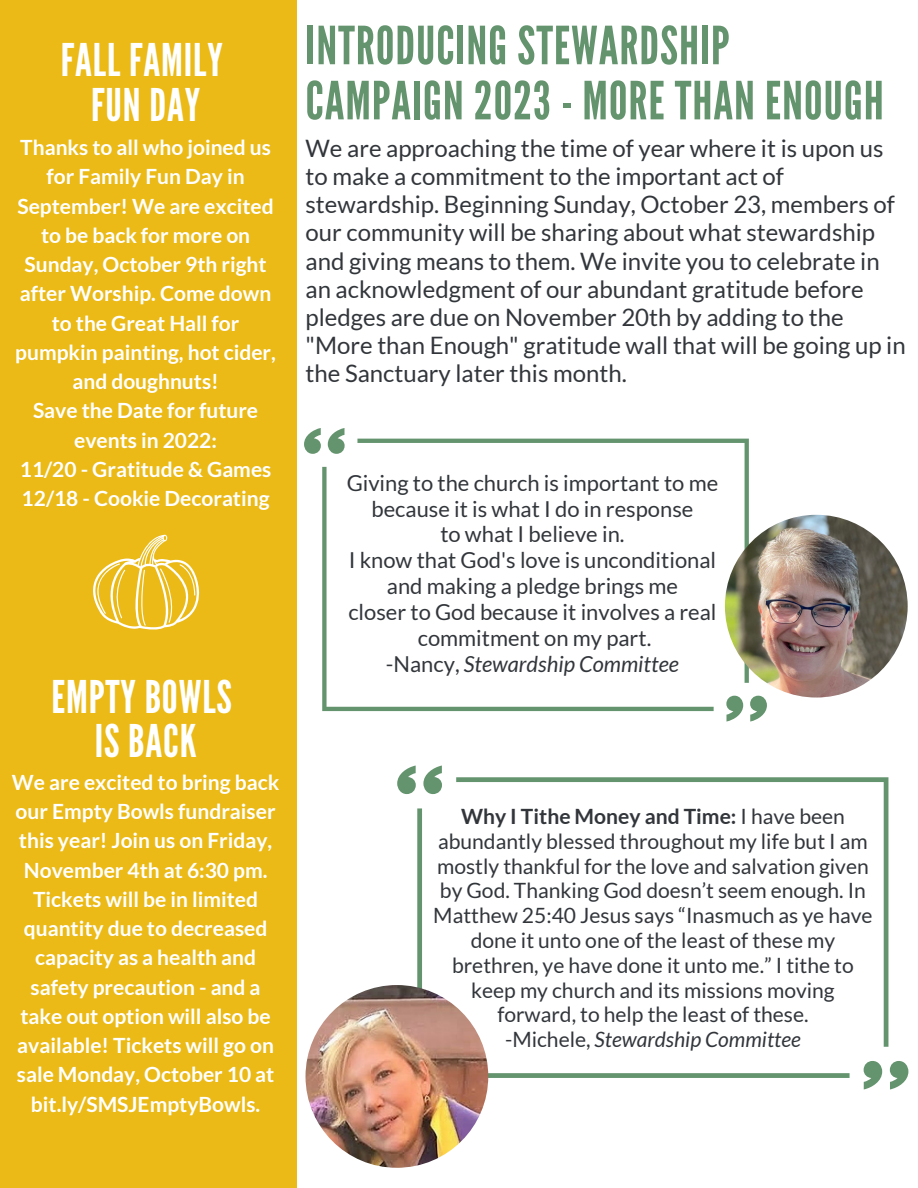
<style>
.page{position:relative;width:918px;height:1188px;background:#fff}
.page>*{position:absolute;margin:0;border:0;box-sizing:border-box;transform-origin:0 0}
.t1{font:52.5px/55.2px "League Gothic";letter-spacing:.02em;color:#64946e}
.t2{font:45px/45px "League Gothic";letter-spacing:.02em;color:#fff;text-align:center}
.t3{font:24px/28.2px "Lato";color:#32363b}
.t4{font:21.9px/25.8px "Lato";color:#32363b;text-align:center}
.t5{font:700 21px/29.2px "Lato";color:#fff;text-align:center}
.t6{font:21px/24.8px "Lato";color:#32363b;text-align:center}
.s1{font-style:italic}
.s2{font-weight:700}
</style>
<div class="page">
<div style="left:0;top:0;width:297px;height:1188px;background:#ebba17"></div>
<svg style="left:93px;top:535px;width:107px;height:95px"></svg>
<svg style="left:357px;top:439px;width:392px;height:244px"></svg>
<svg style="left:322px;top:467px;width:392px;height:244px"></svg>
<svg style="left:328px;top:428px;width:17px;height:26px"></svg>
<svg style="left:304px;top:428px;width:17px;height:26px"></svg>
<svg style="left:726px;top:696px;width:17px;height:26px"></svg>
<svg style="left:750px;top:696px;width:17px;height:26px"></svg>
<img style="left:725px;top:515px;width:183px;height:183px;border-radius:50%">
<svg style="left:456px;top:777px;width:432px;height:270px"></svg>
<svg style="left:417px;top:808px;width:433px;height:270px"></svg>
<svg style="left:423px;top:766px;width:19px;height:28px"></svg>
<svg style="left:397px;top:766px;width:19px;height:28px"></svg>
<svg style="left:864px;top:1061px;width:18px;height:29px"></svg>
<svg style="left:890px;top:1061px;width:18px;height:29px"></svg>
<img style="left:306px;top:985px;width:182px;height:183px;border-radius:50%">
<h2 class="t2" style="left:61px;top:38px;width:164px">FALL FAMILY<br>FUN DAY</h2>
<p class="t5" style="left:15px;top:132px;width:262px">Thanks to all who joined us for Family Fun Day in<br>September! We are excited to be back for more on<br>Sunday, October 9th right after Worship. Come down to the Great Hall for pumpkin painting, hot cider, and doughnuts!<br>Save the Date for future events in 2022:<br>11/20 - Gratitude &amp; Games<br>12/18 - Cookie Decorating</p>
<h2 class="t2" style="left:51px;top:676px;width:182px;line-height:43.8px">EMPTY BOWLS<br>IS BACK</h2>
<p class="t5" style="left:12px;top:767px;width:269px">We are excited to bring back our Empty Bowls fundraiser this year! Join us on Friday,<br>November 4th at 6:30 pm.<br>Tickets will be in limited quantity due to decreased capacity as a health and safety precaution - and a take out option will also be available! Tickets will go on sale Monday, October 10 at bit.ly/SMSJEmptyBowls.</p>
<h1 class="t1" style="left:306px;top:19px;width:580px">INTRODUCING STEWARDSHIP<br>CAMPAIGN 2023 - MORE THAN ENOUGH</h1>
<p class="t3" style="left:306px;top:134px;width:602px">We are approaching the time of year where it is upon us to make a commitment to the important act of stewardship. Beginning Sunday, October 23, members of our community will be sharing about what stewardship and giving means to them. We invite you to celebrate in an acknowledgment of our abundant gratitude before pledges are due on November 20th by adding to the "More than Enough" gratitude wall that will be going up in the Sanctuary later this month.</p>
<p class="t4" style="left:347px;top:469px;width:373px">Giving to the church is important to me because it is what I do in response<br>to what I believe in.<br>I know that God's love is unconditional and making a pledge brings me<br>closer to God because it involves a real commitment on my part.<br>-Nancy, <span class="s1">Stewardship Committee</span></p>
<p class="t6" style="left:433px;top:803px;width:441px"><span class="s2">Why I Tithe Money and Time:</span> I have been abundantly blessed throughout my life but I am mostly thankful for the love and salvation given by God. Thanking God doesn’t seem enough. In Matthew 25:40 Jesus says “Inasmuch as ye have done it unto one of the least of these my brethren, ye have done it unto me.” I tithe to keep my church and its missions moving forward, to help the least of these.<br>-Michele, <span class="s1">Stewardship Committee</span></p>
</div>
